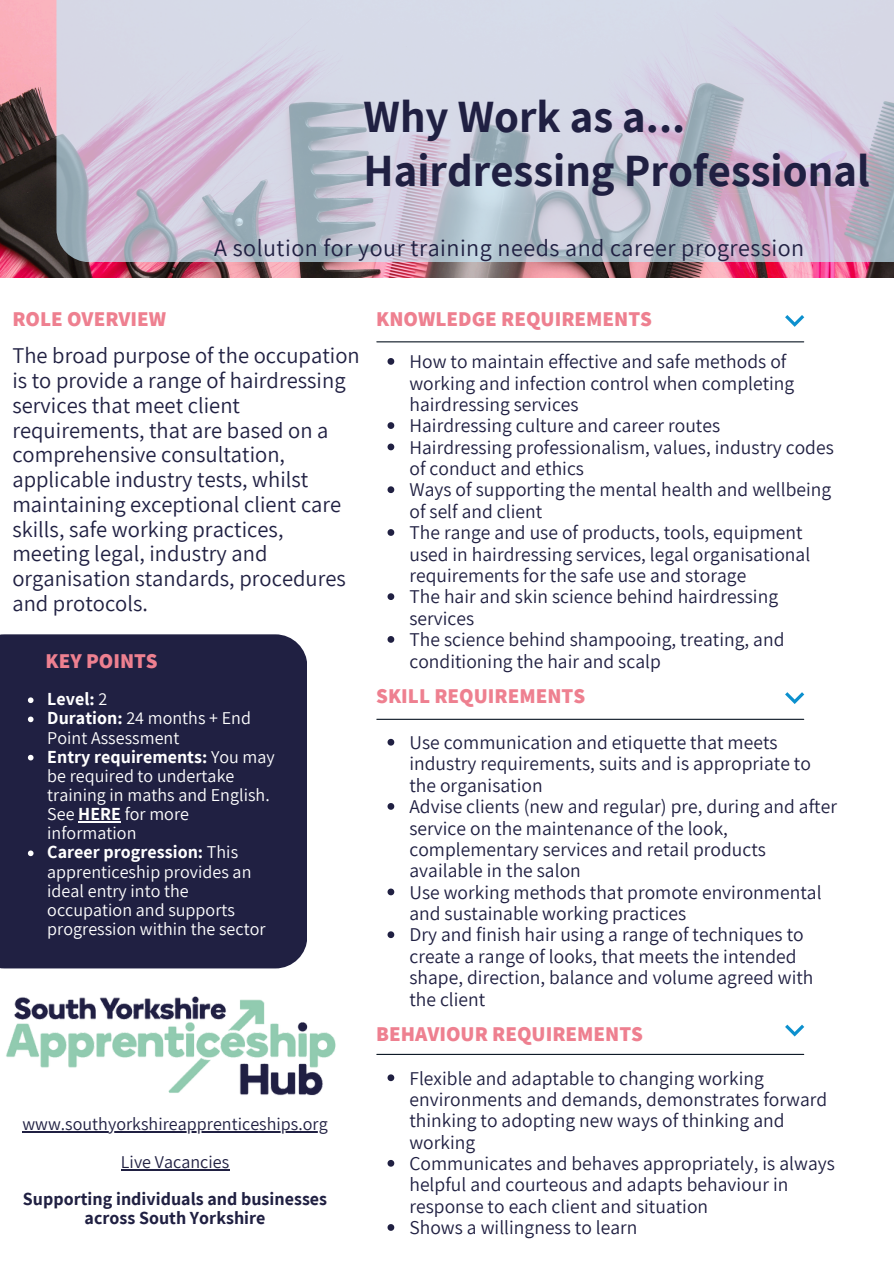
<style>
.page{position:relative;width:894px;height:1264px;background:#fff}
.page>*{position:absolute;margin:0;border:0;box-sizing:border-box;transform-origin:0 0}
.t1{font:700 45px/54px "Assistant";color:#202042}
.t2{font:24px "Assistant";letter-spacing:.02em;color:#202042}
.t3{font:22.5px/24.8px "Assistant";color:#202042}
.t4{font:800 21px "Assistant";color:#ee8090}
.t5{font:19.5px/21.3px "Assistant";color:#202042}
.t6{font:18px/19.2px "Assistant";color:#fff}
.t7{font:700 18px/19.2px "Assistant";color:#202042;text-align:center}
.t8{font:18px "Assistant";color:#202042}
.t9{font:700 18px "Assistant";color:#fff}
.s1{font-weight:400}
.s2{font-weight:700}
</style>
<div class="page">
<img style="left:0;top:0;width:893px;height:277px">
<svg style="left:56px;top:0;width:837px;height:262px;background:#c9c7d7"></svg>
<hr style="left:377px;top:341px;width:426px;height:1px;background:#0b1623">
<hr style="left:377px;top:718px;width:426px;height:2px;background:#0b1623">
<hr style="left:377px;top:1053px;width:426px;height:1px;background:#0b1623">
<svg style="left:785px;top:315px;width:19px;height:12px"></svg>
<svg style="left:785px;top:1024px;width:19px;height:12px"></svg>
<img style="left:6px;top:996px;width:330px;height:100px">
<svg style="left:387px;top:358px;width:7px;height:7px"></svg>
<svg style="left:387px;top:422px;width:7px;height:7px"></svg>
<svg style="left:387px;top:443px;width:7px;height:7px"></svg>
<svg style="left:387px;top:486px;width:7px;height:7px"></svg>
<svg style="left:387px;top:529px;width:7px;height:7px"></svg>
<svg style="left:387px;top:593px;width:7px;height:7px"></svg>
<svg style="left:387px;top:636px;width:7px;height:6px"></svg>
<svg style="left:387px;top:739px;width:7px;height:6px"></svg>
<svg style="left:387px;top:803px;width:7px;height:6px"></svg>
<svg style="left:387px;top:888px;width:7px;height:7px"></svg>
<svg style="left:387px;top:931px;width:7px;height:7px"></svg>
<div style="left:0;top:634px;width:307px;height:334px;background:#202042"></div>
<svg style="left:28px;top:697px;width:6px;height:6px"></svg>
<svg style="left:28px;top:716px;width:6px;height:6px"></svg>
<svg style="left:28px;top:754px;width:6px;height:6px"></svg>
<hr style="left:78px;top:821px;width:43px;height:1px;background:#fff">
<svg style="left:28px;top:850px;width:6px;height:6px"></svg>
<svg style="left:785px;top:692px;width:19px;height:12px"></svg>
<hr style="left:22px;top:1131px;width:306px;height:1px;background:#202042">
<hr style="left:121px;top:1169px;width:108px;height:1px;background:#202042">
<svg style="left:387px;top:1074px;width:7px;height:7px"></svg>
<svg style="left:387px;top:1160px;width:7px;height:6px"></svg>
<svg style="left:387px;top:1224px;width:7px;height:6px"></svg>
<p class="t1" style="left:363px;top:89px;width:507px">Why Work as a...<br>Hairdressing Professional</p>
<p class="t4" style="left:12px;top:305px;width:155px">ROLE OVERVIEW</p>
<p class="t2" style="left:214px;top:231px;width:591px">A solution for your training needs and career progression</p>
<p class="t4" style="left:376px;top:305px;width:277px">KNOWLEDGE REQUIREMENTS</p>
<p class="t3" style="left:12px;top:342px;width:349px">The broad purpose of the occupation is to provide a range of hairdressing services that meet client requirements, that are based on a comprehensive consultation, applicable industry tests, whilst maintaining exceptional client care skills, safe working practices, meeting legal, industry and organisation standards, procedures and protocols.</p>
<p class="t4" style="left:46px;top:646px;width:114px">KEY POINTS</p>
<p class="t9" style="left:47px;top:687px;width:62px">Level: <span class="s1">2</span></p>
<p class="t6" style="left:47px;top:708px;width:205px"><span class="s2">Duration:</span> 24 months + End<br>Point Assessment</p>
<p class="t6" style="left:47px;top:746px;width:229px"><span class="s2">Entry requirements:</span> You may be required to undertake training in maths and English.<br>See <span class="s2">HERE</span> for more information</p>
<p class="t6" style="left:47px;top:842px;width:220px"><span class="s2">Career progression:</span> This apprenticeship provides an ideal entry into the occupation and supports progression within the sector</p>
<p class="t8" style="left:22px;top:1111px;width:307px">www.southyorkshireapprenticeships.org</p>
<p class="t8" style="left:121px;top:1149px;width:110px">Live Vacancies</p>
<h3 class="t7" style="left:23px;top:1188px;width:305px">Supporting individuals and businesses across South Yorkshire</h3>
<h1 class="t5" style="left:409px;top:350px;width:386px">How to maintain effective and safe methods of working and infection control when completing hairdressing services</h1>
<h2 class="t5" style="left:409px;top:414px;width:312px">Hairdressing culture and career routes</h2>
<h3 class="t5" style="left:409px;top:436px;width:426px">Hairdressing professionalism, values, industry codes of conduct and ethics</h3>
<h2 class="t5" style="left:409px;top:478px;width:423px">Ways of supporting the mental health and wellbeing of self and client</h2>
<h3 class="t5" style="left:409px;top:521px;width:402px">The range and use of products, tools, equipment used in hairdressing services, legal organisational requirements for the safe use and storage</h3>
<p class="t5" style="left:409px;top:585px;width:370px">The hair and skin science behind hairdressing services</p>
<p class="t5" style="left:409px;top:628px;width:376px">The science behind shampooing, treating, and conditioning the hair and scalp</p>
<h5 class="t4" style="left:376px;top:681px;width:210px">SKILL REQUIREMENTS</h5>
<p class="t5" style="left:409px;top:731px;width:403px">Use communication and etiquette that meets industry requirements, suits and is appropriate to the organisation</p>
<p class="t5" style="left:409px;top:795px;width:429px">Advise clients (new and regular) pre, during and after service on the maintenance of the look, complementary services and retail products available in the salon</p>
<p class="t5" style="left:409px;top:880px;width:413px">Use working methods that promote environmental and sustainable working practices</p>
<p class="t5" style="left:409px;top:923px;width:405px">Dry and finish hair using a range of techniques to create a range of looks, that meets the intended shape, direction, balance and volume agreed with the client</p>
<h3 class="t4" style="left:376px;top:1019px;width:268px">BEHAVIOUR REQUIREMENTS</h3>
<p class="t5" style="left:409px;top:1066px;width:419px">Flexible and adaptable to changing working environments and demands, demonstrates forward thinking to adopting new ways of thinking and working</p>
<p class="t5" style="left:409px;top:1152px;width:427px">Communicates and behaves appropriately, is always helpful and courteous and adapts behaviour in response to each client and situation</p>
<p class="t5" style="left:409px;top:1216px;width:229px">Shows a willingness to learn</p>
</div>
